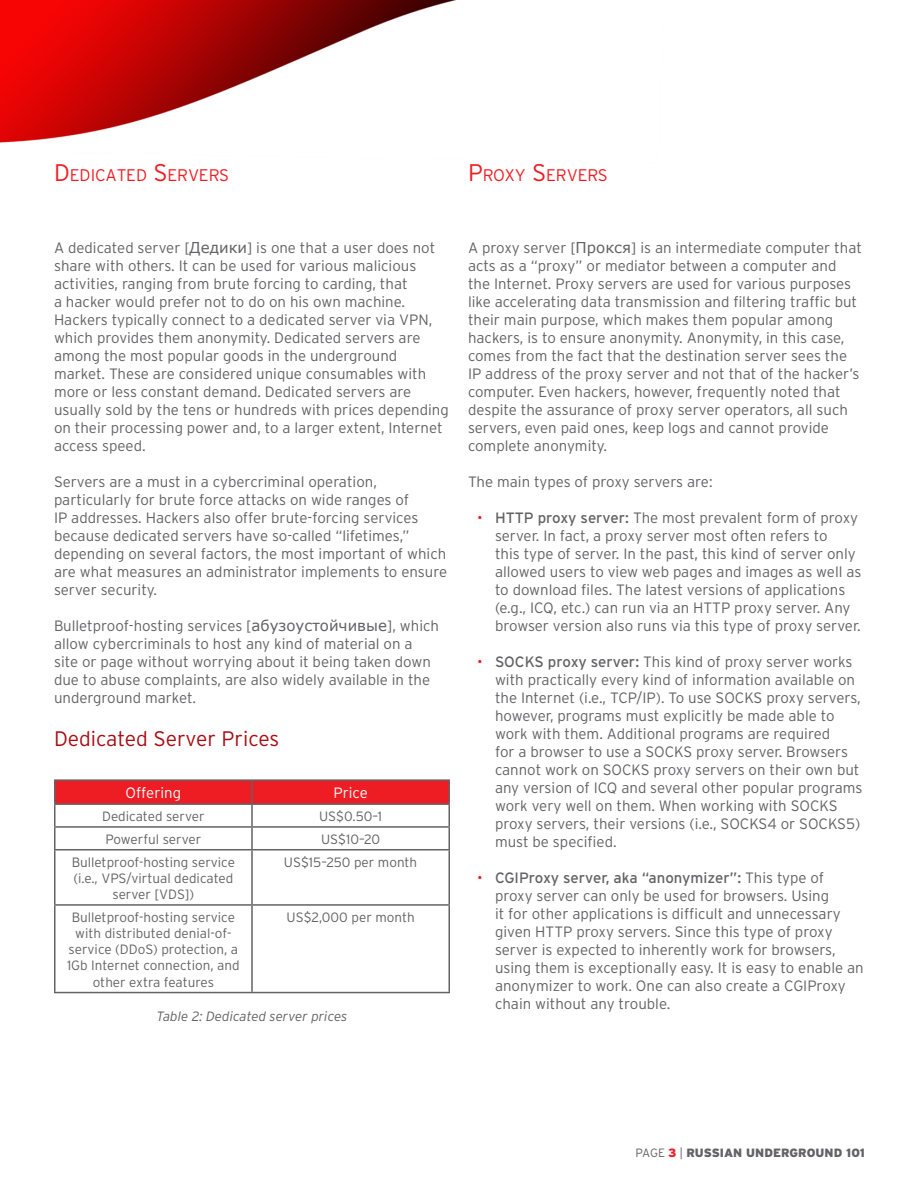
<style>
.page{position:relative;width:918px;height:1188px;background:#fff}
.page>*{position:absolute;margin:0;border:0;box-sizing:border-box;transform-origin:0 0}
.heading_2{font:300 21px "Interstate";color:#a70e13}
.heading_1{font:300 16.8px "Interstate";color:#ee1d23}
.heading_1-2{font:300 16.8px "Interstate";letter-spacing:-.02em;color:#ee1d23}
.body_text_1{font:300 15px/18px "Interstate";color:#636366}
.bulleted_text_1{font:300 15px/18px "Interstate";color:#636366}
.table_header{font:300 15px "Interstate";color:#fff}
.table_body_number{font:300 13.5px/16.2px "Interstate";color:#636366;text-align:center}
.t1{font:italic 300 13.5px "Interstate";color:#636366}
.t2{font:900 12px "Interstate";color:#636366}
.s1{font-size:24px}
.s2{font-family:"MS Reference Sans Serif";font-weight:400}
.s3{color:#ee1d23}
.s4{font-weight:400}
.s5{font-weight:300}
</style>
<div class="page">
<img style="left:0;top:0;width:457px;height:994px">
<div style="left:56px;top:781px;width:392px;height:22px;background:#ee1d23"></div>
<hr style="left:54px;top:779px;width:198px;height:2px;background:#636366">
<hr style="left:54px;top:781px;width:2px;height:22px;background:#636366">
<hr style="left:252px;top:779px;width:198px;height:2px;background:#636366">
<hr style="left:251px;top:781px;width:2px;height:22px;background:#636366">
<hr style="left:448px;top:781px;width:2px;height:22px;background:#636366">
<hr style="left:54px;top:803px;width:198px;height:2px;background:#636366">
<hr style="left:54px;top:805px;width:2px;height:21px;background:#636366">
<hr style="left:252px;top:803px;width:198px;height:2px;background:#636366">
<hr style="left:251px;top:805px;width:2px;height:21px;background:#636366">
<hr style="left:448px;top:805px;width:2px;height:21px;background:#636366">
<hr style="left:54px;top:826px;width:198px;height:2px;background:#636366">
<hr style="left:54px;top:828px;width:2px;height:21px;background:#636366">
<hr style="left:252px;top:826px;width:198px;height:2px;background:#636366">
<hr style="left:251px;top:828px;width:2px;height:21px;background:#636366">
<hr style="left:448px;top:828px;width:2px;height:21px;background:#636366">
<hr style="left:54px;top:849px;width:198px;height:1px;background:#636366">
<hr style="left:54px;top:850px;width:2px;height:54px;background:#636366">
<hr style="left:252px;top:849px;width:198px;height:1px;background:#636366">
<hr style="left:251px;top:850px;width:2px;height:54px;background:#636366">
<hr style="left:448px;top:850px;width:2px;height:54px;background:#636366">
<hr style="left:54px;top:904px;width:198px;height:2px;background:#636366">
<hr style="left:54px;top:906px;width:2px;height:86px;background:#636366">
<hr style="left:252px;top:904px;width:198px;height:2px;background:#636366">
<hr style="left:251px;top:906px;width:2px;height:86px;background:#636366">
<hr style="left:448px;top:906px;width:2px;height:86px;background:#636366">
<hr style="left:54px;top:992px;width:198px;height:1px;background:#636366">
<hr style="left:252px;top:992px;width:198px;height:1px;background:#636366">
<p class="heading_1" style="left:54px;top:165px;width:177px"><span class="s1">D</span> EDICATED <span class="s1">S</span> ERVERS</p>
<p class="heading_1-2" style="left:468px;top:165px;width:141px"><span class="s1">P</span> ROXY <span class="s1">S</span> ERVERS</p>
<p class="body_text_1" style="left:54px;top:239px;width:396px">A dedicated server [<span class="s2">Дедики</span>] is one that a user does not share with others. It can be used for various malicious activities, ranging from brute forcing to carding, that<br>a hacker would prefer not to do on his own machine.<br>Hackers typically connect to a dedicated server via VPN, which provides them anonymity. Dedicated servers are among the most popular goods in the underground market. These are considered unique consumables with more or less constant demand. Dedicated servers are usually sold by the tens or hundreds with prices depending on their processing power and, to a larger extent, Internet access speed.</p>
<p class="body_text_1" style="left:54px;top:473px;width:395px">Servers are a must in a cybercriminal operation, particularly for brute force attacks on wide ranges of<br>IP addresses. Hackers also offer brute-forcing services because dedicated servers have so-called “lifetimes,” depending on several factors, the most important of which are what measures an administrator implements to ensure server security.</p>
<p class="body_text_1" style="left:54px;top:617px;width:387px">Bulletproof-hosting services [<span class="s2">абузоустойчивые</span>], which allow cybercriminals to host any kind of material on a site or page without worrying about it being taken down due to abuse complaints, are also widely available in the underground market.</p>
<p class="heading_2" style="left:54px;top:726px;width:227px">Dedicated Server Prices</p>
<p class="table_header" style="left:126px;top:784px;width:57px">Offering</p>
<p class="table_header" style="left:333px;top:784px;width:36px">Price</p>
<p class="table_body_number" style="left:102px;top:808px;width:104px">Dedicated server</p>
<p class="table_body_number" style="left:319px;top:808px;width:64px">US$0.50–1</p>
<p class="table_body_number" style="left:105px;top:831px;width:97px">Powerful server</p>
<p class="table_body_number" style="left:321px;top:831px;width:61px">US$10–20</p>
<p class="table_body_number" style="left:72px;top:854px;width:165px">Bulletproof-hosting service (i.e., VPS/virtual dedicated server [VDS])</p>
<p class="table_body_number" style="left:284px;top:854px;width:135px">US$15–250 per month</p>
<p class="table_body_number" style="left:67px;top:909px;width:174px">Bulletproof-hosting service with distributed denial-of&shy;service (DDoS) protection, a<br>1Gb Internet connection, and other extra features</p>
<p class="table_body_number" style="left:287px;top:909px;width:130px">US$2,000 per month</p>
<p class="t1" style="left:157px;top:1009px;width:192px">Table 2: Dedicated server prices</p>
<p class="body_text_1" style="left:468px;top:239px;width:396px">A proxy server [<span class="s2">Прокся</span>] is an intermediate computer that acts as a “proxy” or mediator between a computer and the Internet. Proxy servers are used for various purposes like accelerating data transmission and filtering traffic but their main purpose, which makes them popular among hackers, is to ensure anonymity. Anonymity, in this case, comes from the fact that the destination server sees the IP address of the proxy server and not that of the hacker’s computer. Even hackers, however, frequently noted that despite the assurance of proxy server operators, all such servers, even paid ones, keep logs and cannot provide complete anonymity.</p>
<p class="body_text_1" style="left:468px;top:473px;width:246px">The main types of proxy servers are:</p>
<p class="bulleted_text_1" style="left:495px;top:509px;width:368px;text-indent:-18px"><span class="s3">•</span> <span class="s4">HTTP proxy server:</span> The most prevalent form of proxy server. In fact, a proxy server most often refers to<br>this type of server. In the past, this kind of server only allowed users to view web pages and images as well as to download files. The latest versions of applications (e.g., ICQ, etc.) can run via an HTTP proxy server. Any browser version also runs via this type of proxy server.</p>
<p class="bulleted_text_1" style="left:495px;top:653px;width:369px;text-indent:-18px"><span class="s3">•</span> <span class="s4">SOCKS proxy server:</span> This kind of proxy server works with practically every kind of information available on the Internet (i.e., TCP/IP). To use SOCKS proxy servers, however, programs must explicitly be made able to work with them. Additional programs are required<br>for a browser to use a SOCKS proxy server. Browsers cannot work on SOCKS proxy servers on their own but any version of ICQ and several other popular programs work very well on them. When working with SOCKS proxy servers, their versions (i.e., SOCKS4 or SOCKS5) must be specified.</p>
<p class="bulleted_text_1" style="left:495px;top:869px;width:370px;text-indent:-18px"><span class="s3">•</span> <span class="s4">CGIProxy server, aka “anonymizer”:</span> This type of proxy server can only be used for browsers. Using<br>it for other applications is difficult and unnecessary given HTTP proxy servers. Since this type of proxy server is expected to inherently work for browsers, using them is exceptionally easy. It is easy to enable an anonymizer to work. One can also create a CGIProxy chain without any trouble.</p>
<p class="t2" style="left:636px;top:1146px;width:231px"><span class="s5">PAGE</span> <span class="s3">3</span> <span class="s5">|</span> RUSSIAN UNDERGROUND 101</p>
</div>
